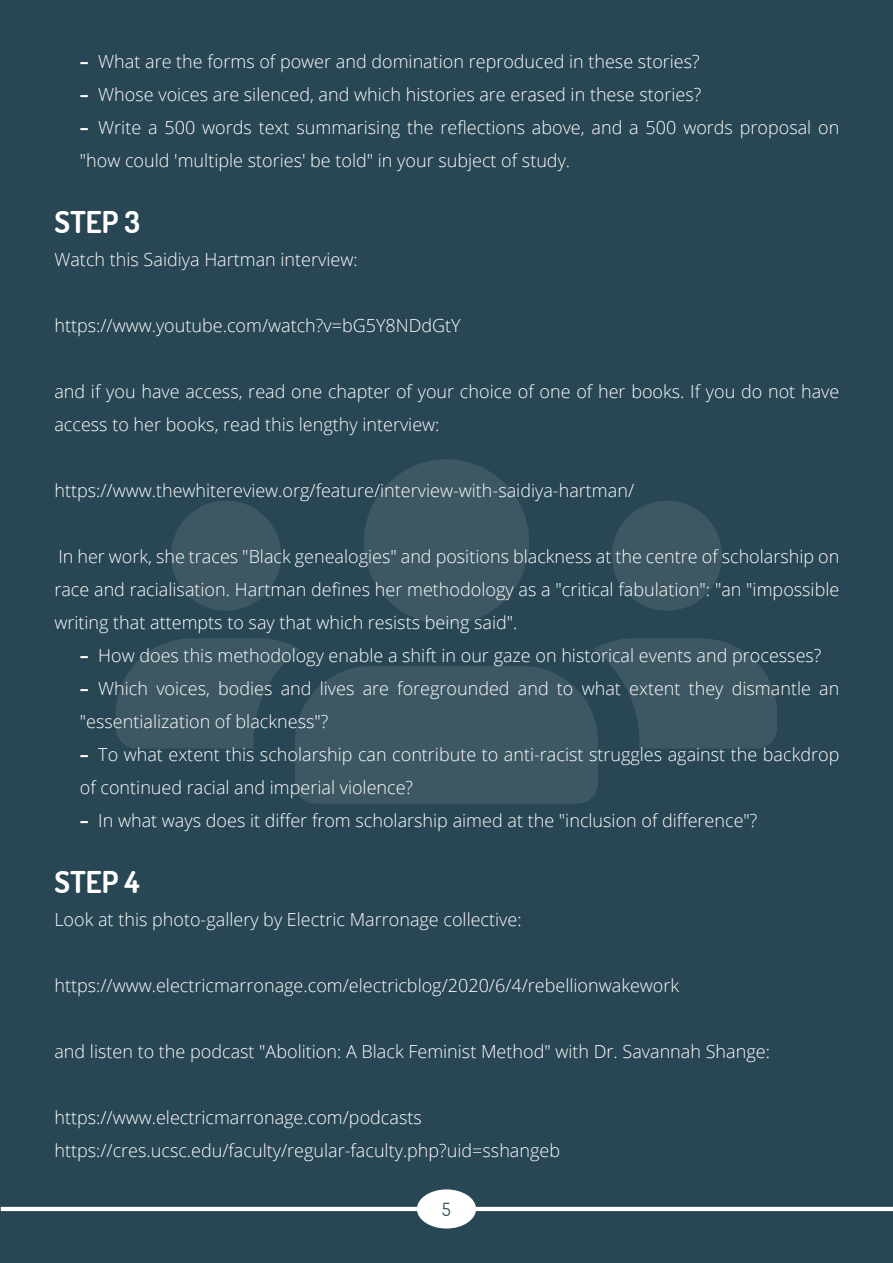
<style>
.page{position:relative;width:893px;height:1263px;background:#284653}
.page>*{position:absolute;margin:0;border:0;box-sizing:border-box;transform-origin:0 0}
.t1{font:700 30px "Aka Acid Dosis";color:#fff}
.t2{font:300 18px/33px "Open Sans";color:#fff}
.t3{font:18px "Aka Acid Dosis";color:#284653}
.s1{font-weight:700}
</style>
<div class="page">
<hr style="left:1px;top:1207px;width:892px;height:4px;background:#fff">
<div style="left:417px;top:1189px;width:59px;height:39px;background:#fff;border-radius:50%"></div>
<div style="left:171px;top:501px;width:110px;height:110px;background:#3d5863;border-radius:50%"></div>
<div style="left:612px;top:501px;width:110px;height:110px;background:#3d5863;border-radius:50%"></div>
<div style="left:364px;top:459px;width:165px;height:166px;background:#3d5863;border-radius:50%"></div>
<svg style="left:116px;top:638px;width:661px;height:166px"></svg>
<p class="t2" style="left:80px;top:44px;width:621px"><span class="s1">–</span> What are the forms of power and domination reproduced in these stories?</p>
<p class="t2" style="left:80px;top:77px;width:623px"><span class="s1">–</span> Whose voices are silenced, and which histories are erased in these stories?</p>
<p class="t2" style="left:80px;top:110px;width:761px"><span class="s1">–</span> Write a 500 words text summarising the reflections above, and a 500 words proposal on "how could 'multiple stories' be told" in your subject of study.</p>
<h1 class="t1" style="left:54px;top:202px;width:87px">STEP 3</h1>
<p class="t2" style="left:54px;top:242px;width:305px">Watch this Saidiya Hartman interview:</p>
<p class="t2" style="left:54px;top:308px;width:408px">https://www.youtube.com/watch?v=bG5Y8NDdGtY</p>
<p class="t2" style="left:54px;top:374px;width:786px">and if you have access, read one chapter of your choice of one of her books. If you do not have access to her books, read this lengthy interview:</p>
<p class="t2" style="left:54px;top:473px;width:581px">https://www.thewhitereview.org/feature/interview-with-saidiya-hartman/</p>
<p class="t2" style="left:54px;top:539px;width:786px;text-align:justify">In her work, she traces "Black genealogies" and positions blackness at the centre of scholarship on race and racialisation. Hartman defines her methodology as a "critical fabulation": "an "impossible writing that attempts to say that which resists being said".</p>
<p class="t2" style="left:80px;top:638px;width:743px"><span class="s1">–</span> How does this methodology enable a shift in our gaze on historical events and processes?</p>
<p class="t2" style="left:80px;top:671px;width:761px"><span class="s1">–</span> Which voices, bodies and lives are foregrounded and to what extent they dismantle an "essentialization of blackness"?</p>
<p class="t2" style="left:80px;top:737px;width:761px"><span class="s1">–</span> To what extent this scholarship can contribute to anti-racist struggles against the backdrop of continued racial and imperial violence?</p>
<p class="t2" style="left:80px;top:803px;width:679px"><span class="s1">–</span> In what ways does it differ from scholarship aimed at the "inclusion of difference"?</p>
<h1 class="t1" style="left:54px;top:862px;width:87px">STEP 4</h1>
<p class="t2" style="left:54px;top:902px;width:469px">Look at this photo-gallery by Electric Marronage collective:</p>
<p class="t2" style="left:54px;top:968px;width:626px">https://www.electricmarronage.com/electricblog/2020/6/4/rebellionwakework</p>
<p class="t2" style="left:54px;top:1034px;width:717px">and listen to the podcast "Abolition: A Black Feminist Method" with Dr. Savannah Shange:</p>
<p class="t2" style="left:54px;top:1100px;width:507px">https://www.electricmarronage.com/podcasts https://cres.ucsc.edu/faculty/regular-faculty.php?uid=sshangeb</p>
<p class="t3" style="left:442px;top:1198px;width:10px">5</p>
</div>
